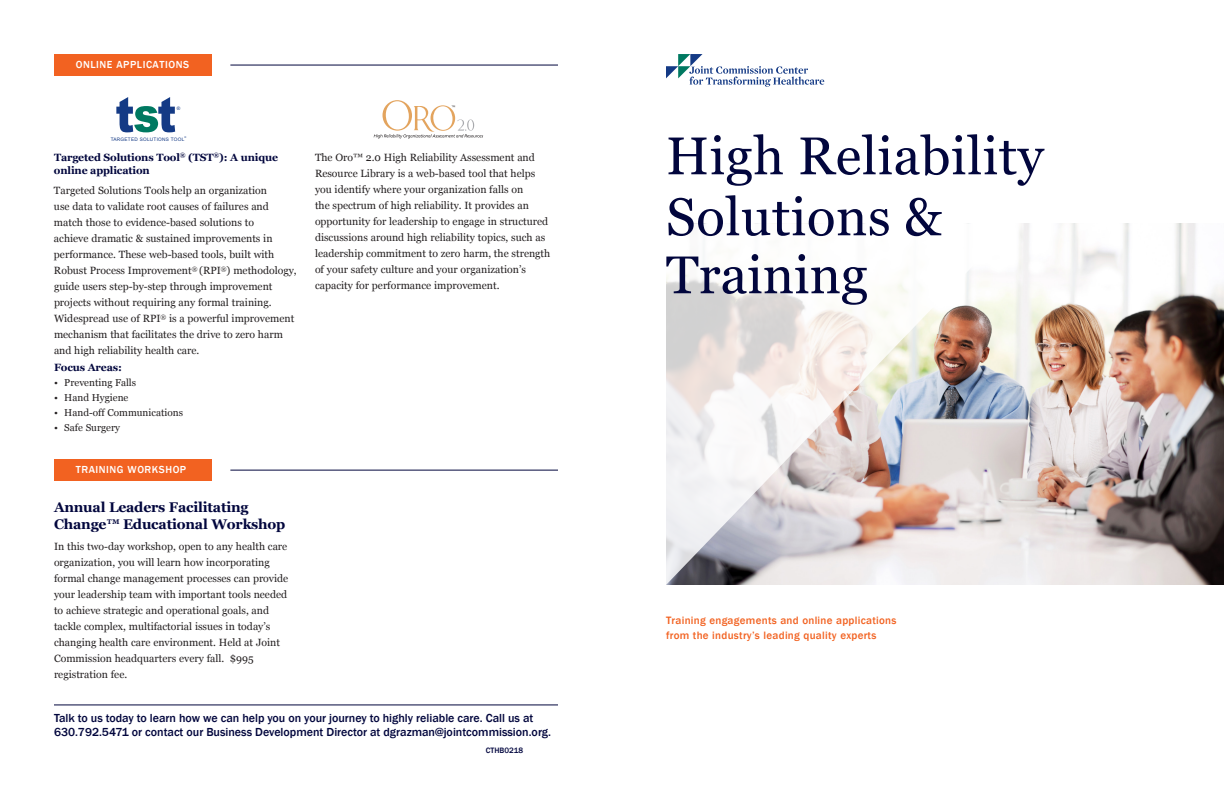
<style>
.page{position:relative;width:1224px;height:792px;background:#fff}
.page>*{position:absolute;margin:0;border:0;box-sizing:border-box;transform-origin:0 0}
.t1{font:53px "Georgia";letter-spacing:.01em;color:#02063d}
._14pt_subhead{font:700 14px/16.8px "Georgia";letter-spacing:-.015em;color:#02063d}
.t2{font:500 12px/14.4px "Franklin Gothic";color:#02063d}
._10_5_pt_subhead{font:500 11px/15px "Franklin Gothic";letter-spacing:.025em;color:#f26221}
.text{font:10.5px/16px "Georgia";color:#231f20}
._10pt_subhead{font:700 10.5px/12.6px "Georgia";letter-spacing:-.015em;color:#02063d}
._10_5_pt_subhead-2{font:500 10.5px "Franklin Gothic";letter-spacing:.05em;color:#fff}
.bullets{font:10px "Georgia";color:#231f20}
.t3{font:500 8px "Franklin Gothic";color:#00053e}
.t4{font:4.8px "Arial";letter-spacing:.05em;color:#143a85}
.t5{font:2.5px "Arial";color:#143a85}
</style>
<div class="page">
<svg style="left:666px;top:54px;width:158px;height:33px"></svg>
<img style="left:1014px;top:224px;width:210px;height:361px">
<svg style="left:666px;top:263px;width:348px;height:322px"></svg>
<hr style="left:54px;top:705px;width:504px;height:1px;background:#02063d">
<div style="left:54px;top:54px;width:158px;height:22px;background:#f26221"></div>
<div style="left:54px;top:459px;width:158px;height:22px;background:#f26221"></div>
<svg style="left:116px;top:97px;width:59px;height:35px"></svg>
<svg style="left:374px;top:100px;width:109px;height:39px"></svg>
<hr style="left:230px;top:65px;width:328px;height:1px;background:#02063d">
<hr style="left:230px;top:470px;width:328px;height:1px;background:#02063d">
<p class="_10_5_pt_subhead-2" style="left:76px;top:58px;width:115px">ONLINE APPLICATIONS</p>
<p class="t4" style="left:177px;top:106px;width:5px">®</p>
<p class="t4" style="left:111px;top:136px;width:75px">TARGETED SOLUTIONS TOOL</p>
<p class="t5" style="left:185px;top:136px;width:3px">®</p>
<p class="_10pt_subhead" style="left:54px;top:151px;width:226px">Targeted Solutions Tool<sup>®</sup> (TST<sup>®</sup>): A unique online application</p>
<p class="text" style="left:54px;top:182px;width:244px">Targeted Solutions Tools help an organization<br>use data to validate root causes of failures and match those to evidence-based solutions to<br>achieve dramatic &amp; sustained improvements in performance. These web-based tools, built with Robust Process Improvement<sup>®</sup> (RPI<sup>®</sup>) methodology, guide users step-by-step through improvement projects without requiring any formal training.<br>Widespread use of RPI<sup>®</sup> is a powerful improvement mechanism that facilitates the drive to zero harm and high reliability health care.</p>
<p class="_10pt_subhead" style="left:54px;top:361px;width:69px">Focus Areas:</p>
<p class="bullets" style="left:54px;top:375px;width:84px">• Preventing Falls</p>
<p class="bullets" style="left:54px;top:390px;width:76px">• Hand Hygiene</p>
<p class="bullets" style="left:54px;top:405px;width:131px">• Hand-off Communications</p>
<p class="bullets" style="left:54px;top:420px;width:68px">• Safe Surgery</p>
<p class="_10_5_pt_subhead-2" style="left:76px;top:463px;width:112px">TRAINING WORKSHOP</p>
<p class="_14pt_subhead" style="left:54px;top:498px;width:233px">Annual Leaders Facilitating<br>Change™ Educational Workshop</p>
<p class="text" style="left:54px;top:537px;width:236px">In this two-day workshop, open to any health care organization, you will learn how incorporating formal change management processes can provide your leadership team with important tools needed to achieve strategic and operational goals, and tackle complex, multifactorial issues in today’s changing health care environment. Held at Joint Commission headquarters every fall. $995 registration fee.</p>
<p class="text" style="left:315px;top:149px;width:237px">The Oro™ 2.0 High Reliability Assessment and Resource Library is a web-based tool that helps you identify where your organization falls on<br>the spectrum of high reliability. It provides an opportunity for leadership to engage in structured discussions around high reliability topics, such as leadership commitment to zero harm, the strength of your safety culture and your organization’s capacity for performance improvement.</p>
<p class="t2" style="left:54px;top:711px;width:499px">Talk to us today to learn how we can help you on your journey to highly reliable care. Call us at<br>630.792.5471 or contact our Business Development Director at dgrazman@jointcommission.org.</p>
<p class="t3" style="left:486px;top:745px;width:39px">CTHB0218</p>
<p class="t1" style="left:666px;top:117px;width:379px">High Reliability</p>
<p class="t1" style="left:666px;top:178px;width:277px">Solutions &amp;</p>
<p class="t1" style="left:666px;top:236px;width:203px">Training</p>
<p class="_10_5_pt_subhead" style="left:666px;top:613px;width:232px">Training engagements and online applications from the industry’s leading quality experts</p>
</div>
